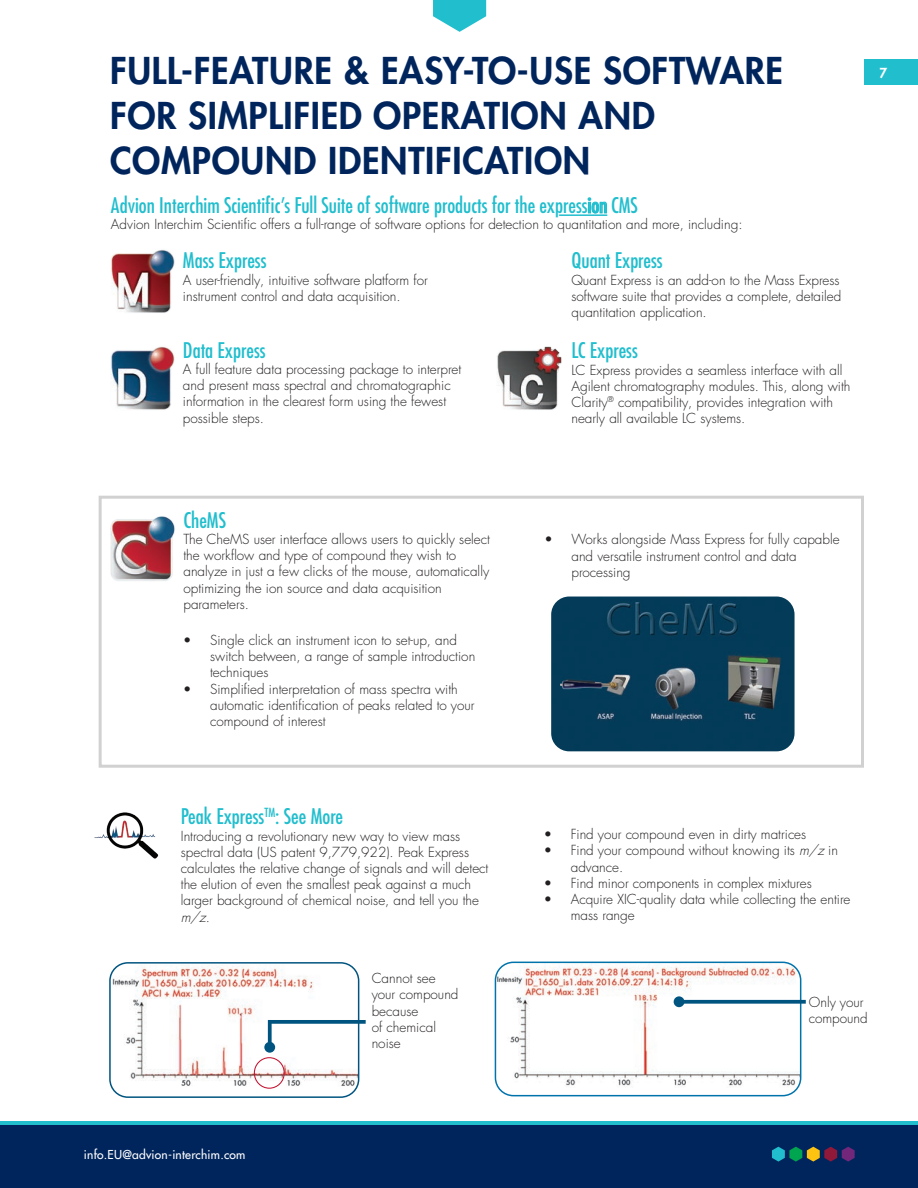
<style>
.page{position:relative;width:918px;height:1188px;background:#fff}
.page>*{position:absolute;margin:0;border:0;box-sizing:border-box;transform-origin:0 0}
.titre{font:800 36px/45px "Futura LT Pro";letter-spacing:.02em;color:#00255d}
.machine{font:500 condensed 21px "Futura LT Pro";color:#21bece}
.t1{font:300 13.5px/16.2px "Futura LT Pro";color:#231f20}
.t2{font:800 13.5px "Futura LT Pro";color:#fff}
.t3{font:500 12px "Futura LT Pro";letter-spacing:.02em;color:#fff}
.s1{font-style:italic}
</style>
<div class="page">
<div style="left:0;top:1125px;width:918px;height:63px;background:#00255d"></div>
<hr style="left:0;top:1122px;width:918px;height:3px;background:#21bece">
<img style="left:94px;top:812px;width:65px;height:47px">
<img style="left:111px;top:249px;width:64px;height:64px">
<img style="left:497px;top:346px;width:65px;height:64px">
<img style="left:111px;top:346px;width:64px;height:64px">
<img style="left:110px;top:516px;width:65px;height:65px">
<div style="left:99px;top:496px;width:765px;height:272px;border:3px solid #d0d1d0"></div>
<hr style="left:559px;top:214px;width:48px;height:2px;background:#21bece">
<img style="left:551px;top:597px;width:244px;height:154px">
<img style="left:112px;top:965px;width:247px;height:122px">
<div style="left:109px;top:962px;width:250px;height:136px;border:2px solid #005480;border-radius:18px"></div>
<img style="left:495px;top:962px;width:306px;height:126px">
<div style="left:495px;top:962px;width:306px;height:134px;border:2px solid #0073ab;border-radius:18px"></div>
<div style="left:254px;top:1057px;width:31px;height:32px;border:1px solid #c3102f;border-radius:50%"></div>
<svg style="left:268px;top:1020px;width:4px;height:22px"></svg>
<svg style="left:269px;top:1020px;width:97px;height:4px"></svg>
<div style="left:264px;top:1042px;width:11px;height:11px;background:#005480;border-radius:50%"></div>
<svg style="left:684px;top:1000px;width:122px;height:4px"></svg>
<div style="left:674px;top:996px;width:10px;height:11px;background:#005480;border-radius:50%"></div>
<img style="left:558px;top:657px;width:53px;height:62px">
<svg style="left:772px;top:1147px;width:83px;height:15px"></svg>
<div style="left:864px;top:60px;width:54px;height:25px;background:#21bece"></div>
<svg style="left:433px;top:0;width:53px;height:32px"></svg>
<p class="titre" style="left:110px;top:47px;width:675px">FULL-FEATURE &amp; EASY-TO-USE SOFTWARE<br>FOR SIMPLIFIED OPERATION AND<br>COMPOUND IDENTIFICATION</p>
<p class="machine" style="left:111px;top:191px;width:529px">Advion Interchim Scientific’s Full Suite of software products for the expression CMS</p>
<p class="t1" style="left:111px;top:216px;width:633px">Advion Interchim Scientific offers a full-range of software options for detection to quantitation and more, including:</p>
<p class="machine" style="left:183px;top:246px;width:85px">Mass Express</p>
<p class="t1" style="left:183px;top:272px;width:247px">A user-friendly, intuitive software platform for instrument control and data acquisition.</p>
<p class="machine" style="left:183px;top:336px;width:84px">Data Express</p>
<p class="t1" style="left:183px;top:361px;width:280px">A full feature data processing package to interpret and present mass spectral and chromatographic information in the clearest form using the fewest possible steps.</p>
<p class="machine" style="left:571px;top:246px;width:93px">Quant Express</p>
<p class="t1" style="left:571px;top:272px;width:271px">Quant Express is an add-on to the Mass Express software suite that provides a complete, detailed quantitation application.</p>
<p class="machine" style="left:571px;top:336px;width:68px">LC Express</p>
<p class="t1" style="left:571px;top:362px;width:281px">LC Express provides a seamless interface with all Agilent chromatography modules. This, along with Clarity<sup>®</sup> compatibility, provides integration with nearly all available LC systems.</p>
<p class="t2" style="left:879px;top:63px;width:9px">7</p>
<p class="machine" style="left:183px;top:506px;width:44px">CheMS</p>
<p class="t1" style="left:183px;top:531px;width:308px">The CheMS user interface allows users to quickly select the workflow and type of compound they wish to analyze in just a few clicks of the mouse, automatically optimizing the ion source and data acquisition parameters.</p>
<p class="t1" style="left:210px;top:632px;width:267px;text-indent:-27px">• Single click an instrument icon to set-up, and switch between, a range of sample introduction techniques</p>
<p class="t1" style="left:210px;top:681px;width:266px;text-indent:-27px">• Simplified interpretation of mass spectra with automatic identification of peaks related to your compound of interest</p>
<p class="machine" style="left:181px;top:802px;width:164px">Peak Express<sup>TM</sup>: See More</p>
<p class="t1" style="left:181px;top:828px;width:309px">Introducing a revolutionary new way to view mass spectral data (US patent 9,779,922). Peak Express calculates the relative change of signals and will detect the elution of even the smallest peak against a much larger background of chemical noise, and tell you the <span class="s1">m/z</span>.</p>
<p class="t1" style="left:372px;top:970px;width:88px">Cannot see your compound because</p>
<p class="t1" style="left:372px;top:1019px;width:66px">of chemical noise</p>
<p class="t1" style="left:571px;top:531px;width:270px;text-indent:-27px">• Works alongside Mass Express for fully capable and versatile instrument control and data processing</p>
<p class="t1" style="left:544px;top:826px;width:264px">• Find your compound even in dirty matrices</p>
<p class="t1" style="left:571px;top:843px;width:269px;text-indent:-27px">• Find your compound without knowing its <span class="s1">m/z</span>in advance.</p>
<p class="t1" style="left:544px;top:875px;width:269px">• Find minor components in complex mixtures</p>
<p class="t1" style="left:571px;top:891px;width:281px;text-indent:-27px">• Acquire XIC-quality data while collecting the entire mass range</p>
<p class="t1" style="left:809px;top:994px;width:60px">Only your compound</p>
<p class="t3" style="left:84px;top:1146px;width:163px">info.EU@advion-interchim.com</p>
</div>
